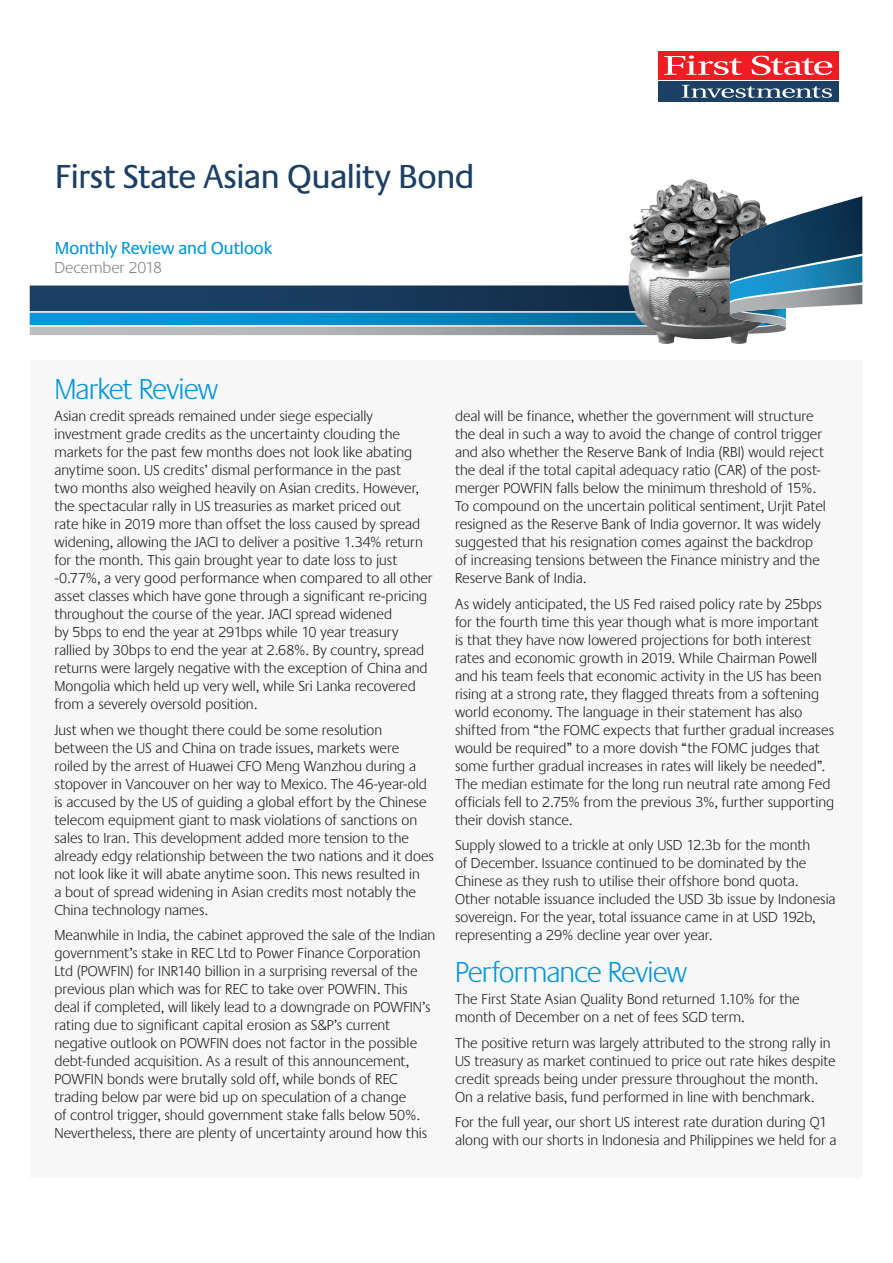
<style>
.page{position:relative;width:893px;height:1263px;background:#fff}
.page>*{position:absolute;margin:0;border:0;box-sizing:border-box;transform-origin:0 0}
.t1{font:34.5px "Praxis EF";letter-spacing:-.04em;color:#1b4064}
.t2{font:300 30px "Praxis EF";letter-spacing:-.03em;color:#0696d7}
.t3{font:18px "Praxis EF";letter-spacing:-.035em;color:#0696d7}
.t4{font:300 16.5px "Praxis EF";letter-spacing:-.005em;color:#808285}
.t5{font:300 15px/18px "Praxis EF";color:#231f20}
</style>
<div class="page">
<div style="left:31px;top:360px;width:831px;height:818px;background:#f7f7f8"></div>
<svg style="left:30px;top:179px;width:832px;height:163px"></svg>
<div style="left:658px;top:51px;width:180px;height:28px;background:#ee1d23"></div>
<svg style="left:664px;top:55px;width:78px;height:20px"></svg>
<svg style="left:752px;top:56px;width:80px;height:19px"></svg>
<div style="left:658px;top:81px;width:180px;height:21px;background:#1b4064"></div>
<svg style="left:682px;top:85px;width:150px;height:13px"></svg>
<h1 class="t1" style="left:55px;top:158px;width:422px">First State Asian Quality Bond</h1>
<p class="t3" style="left:55px;top:238px;width:219px">Monthly Review and Outlook</p>
<p class="t4" style="left:55px;top:259px;width:109px">December 2018</p>
<h2 class="t2" style="left:54px;top:373px;width:166px">Market Review</h2>
<p class="t5" style="left:54px;top:407px;width:380px">Asian credit spreads remained under siege especially investment grade credits as the uncertainty clouding the markets for the past few months does not look like abating anytime soon. US credits’ dismal performance in the past<br>two months also weighed heavily on Asian credits. However, the spectacular rally in US treasuries as market priced out<br>rate hike in 2019 more than offset the loss caused by spread widening, allowing the JACI to deliver a positive 1.34% return for the month. This gain brought year to date loss to just -0.77%, a very good performance when compared to all other asset classes which have gone through a significant re-pricing throughout the course of the year. JACI spread widened<br>by 5bps to end the year at 291bps while 10 year treasury rallied by 30bps to end the year at 2.68%. By country, spread returns were largely negative with the exception of China and Mongolia which held up very well, while Sri Lanka recovered from a severely oversold position.</p>
<p class="t5" style="left:54px;top:721px;width:381px">Just when we thought there could be some resolution between the US and China on trade issues, markets were roiled by the arrest of Huawei CFO Meng Wanzhou during a stopover in Vancouver on her way to Mexico. The 46-year-old is accused by the US of guiding a global effort by the Chinese telecom equipment giant to mask violations of sanctions on sales to Iran. This development added more tension to the already edgy relationship between the two nations and it does not look like it will abate anytime soon. This news resulted in<br>a bout of spread widening in Asian credits most notably the China technology names.</p>
<p class="t5" style="left:54px;top:926px;width:382px">Meanwhile in India, the cabinet approved the sale of the Indian government’s stake in REC Ltd to Power Finance Corporation Ltd (POWFIN) for INR140 billion in a surprising reversal of the previous plan which was for REC to take over POWFIN. This deal if completed, will likely lead to a downgrade on POWFIN’s rating due to significant capital erosion as S&amp;P’s current negative outlook on POWFIN does not factor in the possible debt-funded acquisition. As a result of this announcement, POWFIN bonds were brutally sold off, while bonds of REC trading below par were bid up on speculation of a change<br>of control trigger, should government stake falls below 50%.<br>Nevertheless, there are plenty of uncertainty around how this</p>
<p class="t5" style="left:455px;top:407px;width:372px">deal will be finance, whether the government will structure the deal in such a way to avoid the change of control trigger and also whether the Reserve Bank of India (RBI) would reject the deal if the total capital adequacy ratio (CAR) of the post&shy;merger POWFIN falls below the minimum threshold of 15%.<br>To compound on the uncertain political sentiment, Urjit Patel resigned as the Reserve Bank of India governor. It was widely suggested that his resignation comes against the backdrop of increasing tensions between the Finance ministry and the Reserve Bank of India.</p>
<p class="t5" style="left:455px;top:595px;width:381px">As widely anticipated, the US Fed raised policy rate by 25bps for the fourth time this year though what is more important<br>is that they have now lowered projections for both interest rates and economic growth in 2019. While Chairman Powell and his team feels that economic activity in the US has been rising at a strong rate, they flagged threats from a softening world economy. The language in their statement has also shifted from “the FOMC expects that further gradual increases would be required” to a more dovish “the FOMC judges that some further gradual increases in rates will likely be needed”.<br>The median estimate for the long run neutral rate among Fed officials fell to 2.75% from the previous 3%, further supporting their dovish stance.</p>
<p class="t5" style="left:455px;top:836px;width:382px">Supply slowed to a trickle at only USD 12.3b for the month<br>of December. Issuance continued to be dominated by the Chinese as they rush to utilise their offshore bond quota.<br>Other notable issuance included the USD 3b issue by Indonesia sovereign. For the year, total issuance came in at USD 192b, representing a 29% decline year over year.</p>
<h2 class="t2" style="left:455px;top:956px;width:234px">Performance Review</h2>
<p class="t5" style="left:455px;top:991px;width:346px">The First State Asian Quality Bond returned 1.10% for the month of December on a net of fees SGD term.</p>
<p class="t5" style="left:455px;top:1034px;width:382px">The positive return was largely attributed to the strong rally in US treasury as market continued to price out rate hikes despite credit spreads being under pressure throughout the month.<br>On a relative basis, fund performed in line with benchmark.</p>
<p class="t5" style="left:455px;top:1114px;width:383px">For the full year, our short US interest rate duration during Q1 along with our shorts in Indonesia and Philippines we held for a</p>
</div>
